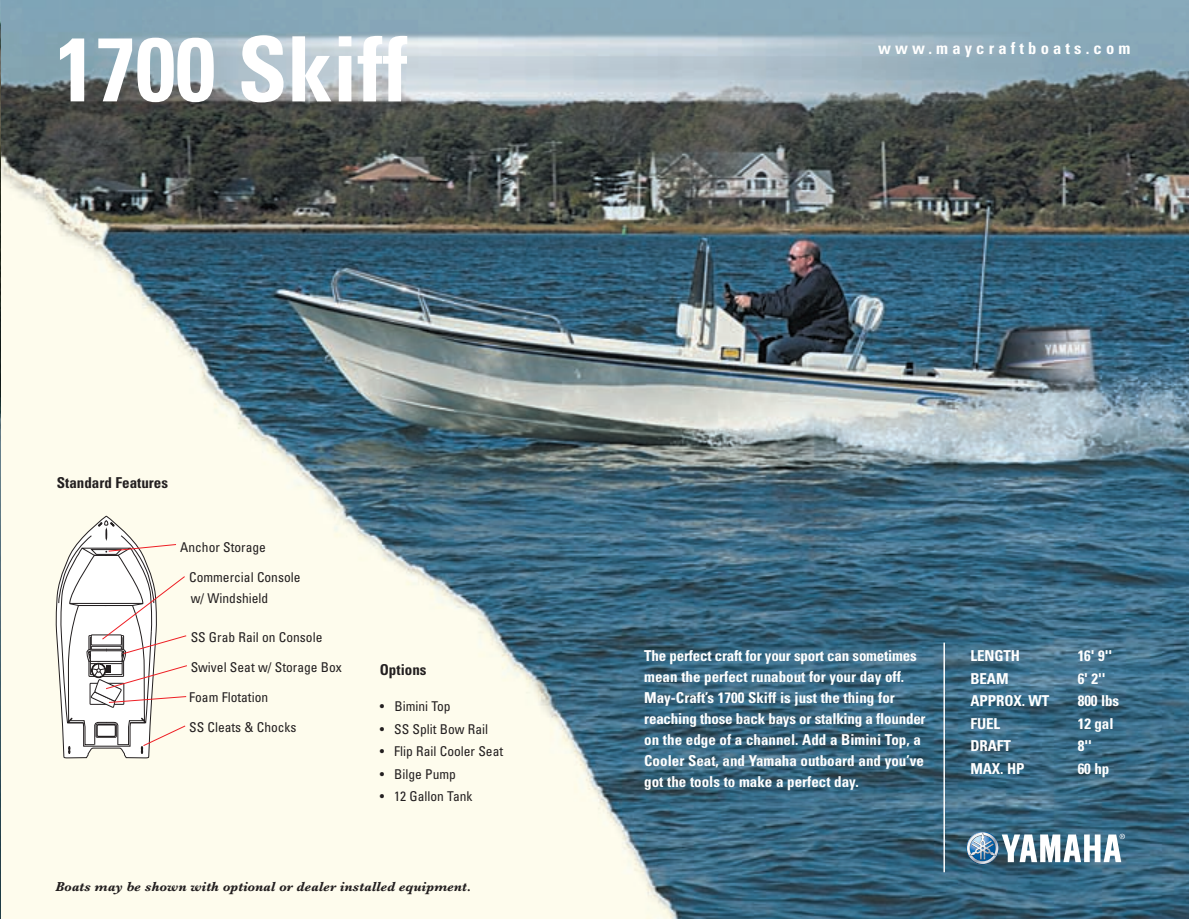
<style>
.page{position:relative;width:1189px;height:919px;background:#fff}
.page>*{position:absolute;margin:0;border:0;box-sizing:border-box;transform-origin:0 0}
.t1{font:700 condensed 90px "Univers";color:#fff}
.t2{font:700 condensed 16.5px "Univers";letter-spacing:.25em;color:#fff}
.t3{font:700 condensed 15px/21px "Univers";color:#fff}
.t4{font:700 condensed 15px "Univers";color:#231f20}
.t5{font:condensed 13.5px/21px "Univers";color:#231f20}
.t6{font:italic 700 13.5px "Baskerville";color:#231f20}
</style>
<div class="page">
<img style="left:1px;top:0;width:1187px;height:918px">
<hr style="left:943px;top:642px;width:1px;height:229px;background:#fff">
<svg style="left:56px;top:515px;width:132px;height:291px"></svg>
<svg style="left:966px;top:831px;width:32px;height:33px"></svg>
<svg style="left:966px;top:832px;width:158px;height:31px"></svg>
<h1 class="t1" style="left:56px;top:14px;width:353px">1700 Skiff</h1>
<p class="t2" style="left:877px;top:38px;width:254px">www.maycraftboats.com</p>
<p class="t4" style="left:57px;top:473px;width:113px">Standard Features</p>
<p class="t5" style="left:180px;top:536px;width:87px">Anchor Storage</p>
<p class="t5" style="left:189px;top:566px;width:113px">Commercial Console w/ Windshield</p>
<p class="t5" style="left:191px;top:626px;width:133px">SS Grab Rail on Console</p>
<p class="t5" style="left:191px;top:656px;width:153px">Swivel Seat w/ Storage Box</p>
<p class="t5" style="left:189px;top:686px;width:81px">Foam Flotation</p>
<p class="t5" style="left:189px;top:716px;width:109px">SS Cleats &amp; Chocks</p>
<p class="t4" style="left:380px;top:660px;width:48px">Options</p>
<p class="t5" style="left:380px;top:695px;width:72px">• Bimini Top</p>
<p class="t5" style="left:380px;top:717px;width:110px">• SS Split Bow Rail</p>
<p class="t5" style="left:380px;top:740px;width:125px">• Flip Rail Cooler Seat</p>
<p class="t5" style="left:380px;top:762px;width:78px">• Bilge Pump</p>
<p class="t5" style="left:380px;top:785px;width:94px">• 12 Gallon Tank</p>
<p class="t6" style="left:56px;top:877px;width:417px">Boats may be shown with optional or dealer installed equipment.</p>
<p class="t3" style="left:644px;top:644px;width:283px">The perfect craft for your sport can sometimes mean the perfect runabout for your day off.<br>May-Craft’s 1700 Skiff is just the thing for reaching those back bays or stalking a flounder on the edge of a channel. Add a Bimini Top, a Cooler Seat, and Yamaha outboard and you’ve got the tools to make a perfect day.</p>
<p class="t3" style="left:970px;top:645px;width:51px">LENGTH</p>
<p class="t3" style="left:1077px;top:645px;width:36px">16' 9''</p>
<p class="t3" style="left:970px;top:667px;width:40px">BEAM</p>
<p class="t3" style="left:1077px;top:667px;width:29px">6' 2''</p>
<p class="t3" style="left:970px;top:690px;width:80px">APPROX. WT</p>
<p class="t3" style="left:1077px;top:690px;width:43px">800 lbs</p>
<p class="t3" style="left:970px;top:712px;width:31px">FUEL</p>
<p class="t3" style="left:1077px;top:712px;width:37px">12 gal</p>
<p class="t3" style="left:970px;top:735px;width:42px">DRAFT</p>
<p class="t3" style="left:1077px;top:735px;width:16px">8''</p>
<p class="t3" style="left:970px;top:757px;width:56px">MAX. HP</p>
<p class="t3" style="left:1077px;top:757px;width:33px">60 hp</p>
</div>
